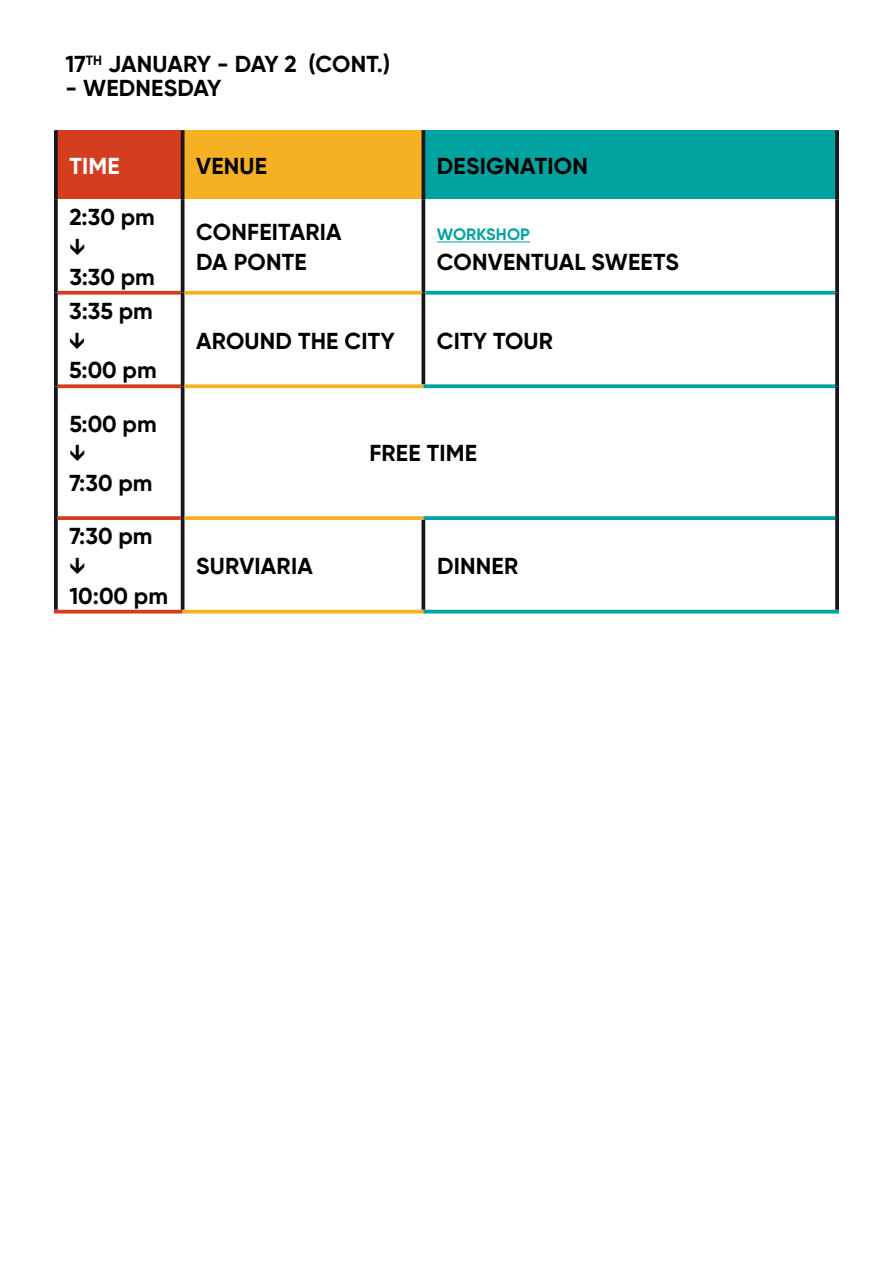
<style>
.page{position:relative;width:893px;height:1263px;background:#fff}
.page>*{position:absolute;margin:0;border:0;box-sizing:border-box;transform-origin:0 0}
.t1{font:700 23.1px/29.7px "Gilroy";letter-spacing:.01em;color:#000}
.t2{font:700 23.1px "Gilroy";color:#fff}
.t3{font:700 16.5px "Gilroy";letter-spacing:.01em;color:#00a3a0}
</style>
<div class="page">
<div style="left:56px;top:130px;width:127px;height:69px;background:#d43e1f"></div>
<div style="left:183px;top:130px;width:240px;height:69px;background:#f6b024"></div>
<div style="left:423px;top:130px;width:414px;height:69px;background:#00a3a0"></div>
<svg style="left:181px;top:130px;width:4px;height:69px"></svg>
<svg style="left:421px;top:130px;width:4px;height:69px"></svg>
<svg style="left:54px;top:130px;width:4px;height:69px"></svg>
<svg style="left:54px;top:199px;width:4px;height:94px"></svg>
<svg style="left:54px;top:293px;width:4px;height:93px"></svg>
<svg style="left:54px;top:386px;width:4px;height:132px"></svg>
<svg style="left:54px;top:518px;width:4px;height:92px"></svg>
<svg style="left:58px;top:291px;width:123px;height:4px"></svg>
<svg style="left:58px;top:384px;width:123px;height:4px"></svg>
<svg style="left:58px;top:516px;width:123px;height:4px"></svg>
<hr style="left:54px;top:610px;width:129px;height:3px;background:#d43e1f">
<svg style="left:181px;top:199px;width:4px;height:94px"></svg>
<svg style="left:181px;top:293px;width:4px;height:93px"></svg>
<svg style="left:181px;top:386px;width:4px;height:132px"></svg>
<svg style="left:181px;top:518px;width:4px;height:92px"></svg>
<svg style="left:835px;top:130px;width:4px;height:69px"></svg>
<svg style="left:421px;top:199px;width:4px;height:94px"></svg>
<svg style="left:421px;top:293px;width:4px;height:91px"></svg>
<svg style="left:421px;top:520px;width:4px;height:90px"></svg>
<svg style="left:185px;top:291px;width:236px;height:4px"></svg>
<svg style="left:185px;top:384px;width:238px;height:4px"></svg>
<svg style="left:185px;top:516px;width:238px;height:4px"></svg>
<hr style="left:183px;top:610px;width:240px;height:3px;background:#f6b024">
<svg style="left:425px;top:291px;width:410px;height:4px;background:#19aba9"></svg>
<svg style="left:423px;top:384px;width:412px;height:4px;background:#18aba8"></svg>
<svg style="left:423px;top:516px;width:412px;height:4px;background:#0ea8a4"></svg>
<hr style="left:423px;top:610px;width:416px;height:3px;background:#00a3a0">
<svg style="left:835px;top:199px;width:4px;height:94px"></svg>
<svg style="left:835px;top:293px;width:4px;height:93px"></svg>
<svg style="left:835px;top:386px;width:4px;height:132px"></svg>
<svg style="left:835px;top:518px;width:4px;height:92px"></svg>
<hr style="left:437px;top:242px;width:93px;height:1px;background:#00a3a0">
<p class="t1" style="left:66px;top:49px;width:326px">17<sup>TH</sup> JANUARY - DAY 2 (CONT.)</p>
<p class="t1" style="left:66px;top:72px;width:157px">- WEDNESDAY</p>
<p class="t2" style="left:69px;top:151px;width:52px">TIME</p>
<p class="t1" style="left:196px;top:151px;width:72px">VENUE</p>
<p class="t1" style="left:437px;top:151px;width:152px">DESIGNATION</p>
<p class="t1" style="left:69px;top:202px;width:87px">2:30 pm ↓<br>3:30 pm</p>
<p class="t1" style="left:196px;top:217px;width:147px">CONFEITARIA<br>DA PONTE</p>
<p class="t3" style="left:437px;top:224px;width:95px">WORKSHOP</p>
<p class="t1" style="left:437px;top:247px;width:243px">CONVENTUAL SWEETS</p>
<p class="t1" style="left:69px;top:296px;width:89px">3:35 pm ↓<br>5:00 pm</p>
<p class="t1" style="left:69px;top:409px;width:89px">5:00 pm ↓<br>7:30 pm</p>
<p class="t1" style="left:69px;top:521px;width:100px">7:30 pm ↓<br>10:00 pm</p>
<p class="t1" style="left:196px;top:326px;width:200px">AROUND THE CITY</p>
<p class="t1" style="left:437px;top:326px;width:117px">CITY TOUR</p>
<p class="t1" style="left:369px;top:438px;width:109px">FREE TIME</p>
<p class="t1" style="left:196px;top:551px;width:118px">SURVIARIA</p>
<p class="t1" style="left:437px;top:551px;width:83px">DINNER</p>
</div>
